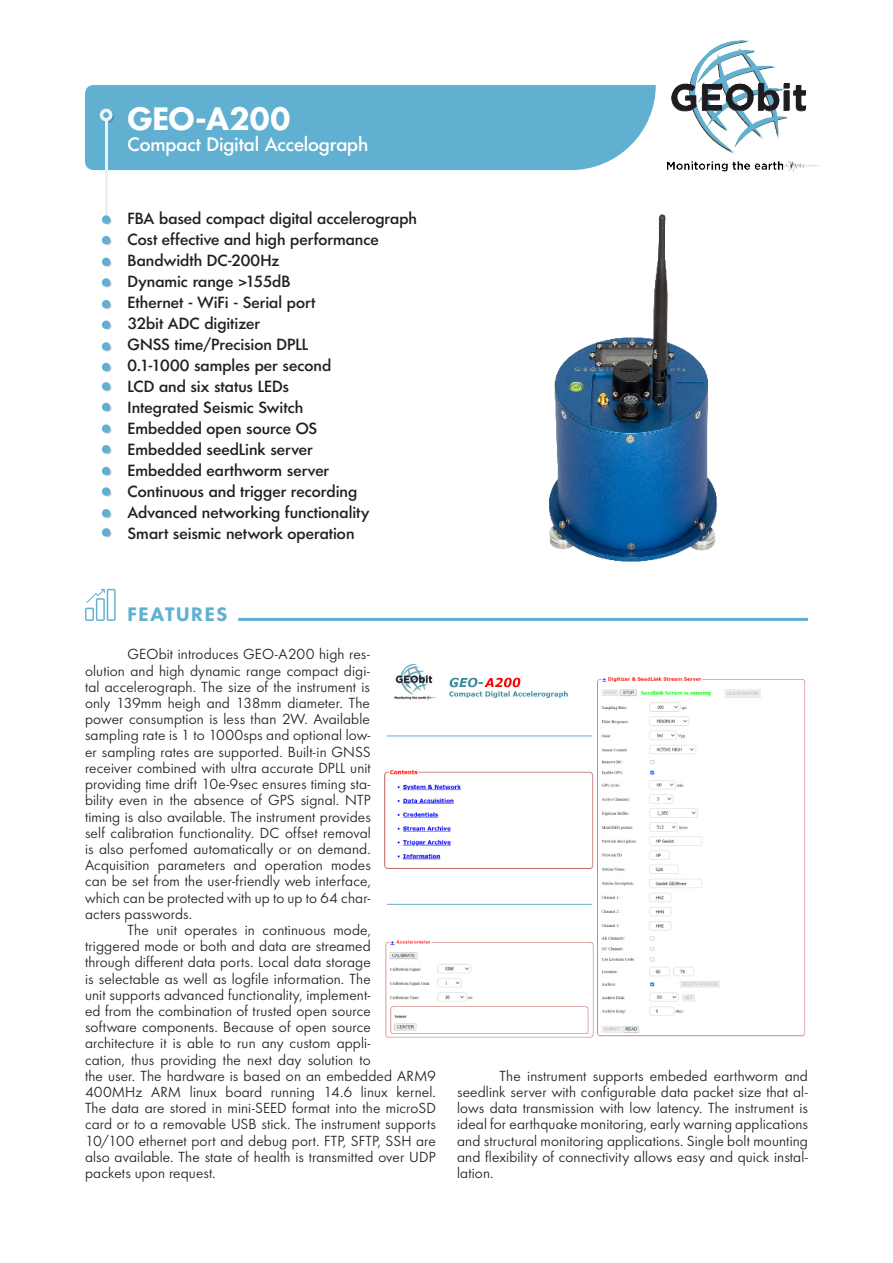
<style>
.page{position:relative;width:893px;height:1263px;background:#fff}
.page>*{position:absolute;margin:0;border:0;box-sizing:border-box;transform-origin:0 0}
.Central_Title{font:700 30px "UB Futura";letter-spacing:-.005em;color:#fff}
.Central_Title-2{font:18px "UB Futura";letter-spacing:-.005em;color:#fff}
.Small_Titles{font:700 18px "UB Futura";letter-spacing:.095em;color:#61b0d1}
.First_Tags{font:15px "UB Futura";color:#231f20}
.t1{font:100 13.5px/16.2px "UB Futura";letter-spacing:.01em;color:#231f20;text-align:justify}
</style>
<div class="page">
<div style="left:85px;top:85px;width:571px;height:85px;background:#61b0d1"></div>
<div style="left:96px;top:104px;width:21px;height:22px;background:#61b0d1"></div>
<svg style="left:101px;top:110px;width:14px;height:14px"></svg>
<div style="left:100px;top:109px;width:13px;height:12px;background:#ebf2f7;border-radius:50%"></div>
<svg style="left:103px;top:112px;width:6px;height:6px"></svg>
<img style="left:667px;top:40px;width:154px;height:132px">
<hr style="left:105px;top:119px;width:2px;height:99px;background:#ebf2f7">
<svg style="left:102px;top:215px;width:10px;height:10px"></svg>
<svg style="left:102px;top:300px;width:10px;height:10px"></svg>
<svg style="left:102px;top:382px;width:10px;height:10px"></svg>
<svg style="left:102px;top:466px;width:10px;height:10px"></svg>
<svg style="left:102px;top:257px;width:10px;height:10px"></svg>
<svg style="left:102px;top:342px;width:10px;height:10px"></svg>
<svg style="left:102px;top:424px;width:10px;height:10px"></svg>
<svg style="left:102px;top:236px;width:10px;height:10px"></svg>
<svg style="left:102px;top:320px;width:10px;height:10px"></svg>
<svg style="left:102px;top:402px;width:10px;height:10px"></svg>
<svg style="left:102px;top:487px;width:10px;height:10px"></svg>
<svg style="left:102px;top:278px;width:10px;height:10px"></svg>
<svg style="left:102px;top:362px;width:10px;height:10px"></svg>
<svg style="left:102px;top:445px;width:10px;height:10px"></svg>
<svg style="left:102px;top:509px;width:10px;height:10px"></svg>
<svg style="left:102px;top:528px;width:10px;height:10px"></svg>
<hr style="left:238px;top:618px;width:570px;height:3px;background:#61b0d1">
<svg style="left:85px;top:589px;width:31px;height:32px"></svg>
<img style="left:385px;top:940px;width:209px;height:98px">
<img style="left:384px;top:770px;width:210px;height:99px">
<img style="left:597px;top:676px;width:208px;height:361px">
<hr style="left:387px;top:736px;width:205px;height:1px;background:#61b0d1">
<hr style="left:387px;top:904px;width:205px;height:1px;background:#61b0d1">
<img style="left:394px;top:664px;width:174px;height:36px">
<img style="left:549px;top:214px;width:168px;height:348px">
<p class="Central_Title" style="left:128px;top:99px;width:164px">GEO-A200</p>
<p class="Central_Title-2" style="left:128px;top:133px;width:242px">Compact Digital Accelograph</p>
<p class="First_Tags" style="left:128px;top:209px;width:291px">FBA based compact digital accelerograph</p>
<p class="First_Tags" style="left:128px;top:230px;width:253px">Cost effective and high performance</p>
<p class="First_Tags" style="left:128px;top:251px;width:153px">Bandwidth DC-200Hz</p>
<p class="First_Tags" style="left:128px;top:272px;width:165px">Dynamic range &gt;155dB</p>
<p class="First_Tags" style="left:128px;top:293px;width:189px">Ethernet - WiFi - Serial port</p>
<p class="First_Tags" style="left:128px;top:314px;width:134px">32bit ADC digitizer</p>
<p class="First_Tags" style="left:128px;top:335px;width:182px">GNSS time/Precision DPLL</p>
<p class="First_Tags" style="left:128px;top:356px;width:205px">0.1-1000 samples per second</p>
<p class="First_Tags" style="left:128px;top:377px;width:163px">LCD and six status LEDs</p>
<p class="First_Tags" style="left:128px;top:398px;width:177px">Integrated Seismic Switch</p>
<p class="First_Tags" style="left:128px;top:419px;width:191px">Embedded open source OS</p>
<p class="First_Tags" style="left:128px;top:440px;width:187px">Embedded seedLink server</p>
<p class="First_Tags" style="left:128px;top:461px;width:203px">Embedded earthworm server</p>
<p class="First_Tags" style="left:128px;top:482px;width:231px">Continuous and trigger recording</p>
<p class="First_Tags" style="left:128px;top:503px;width:243px">Advanced networking functionality</p>
<p class="First_Tags" style="left:128px;top:524px;width:228px">Smart seismic network operation</p>
<p class="Small_Titles" style="left:128px;top:602px;width:101px">FEATURES</p>
<p class="t1" style="left:85px;top:646px;width:287px;text-indent:43px">GEObit introduces GEO-A200 high res&shy;olution and high dynamic range compact digi&shy;tal accelerograph. The size of the instrument is only 139mm heigh and 138mm diameter. The power consumption is less than 2W. Available sampling rate is 1 to 1000sps and optional low&shy;er sampling rates are supported. Built-in GNSS receiver combined with ultra accurate DPLL unit providing time drift 10e-9sec ensures timing sta&shy;bility even in the absence of GPS signal. NTP timing is also available. The instrument provides self calibration functionality. DC offset removal is also perfomed automatically or on demand.<br>Acquisition parameters and operation modes can be set from the user-friendly web interface, which can be protected with up to up to 64 char&shy;acters passwords.</p>
<p class="t1" style="left:85px;top:922px;width:352px;text-align:left;text-indent:43px">The unit operates in continuous mode,<br>triggered mode or both and data are streamed<br>through different data ports. Local data storage<br>is selectable as well as logfile information. The<br>unit supports advanced functionality, implement-<br>ed from the combination of trusted open source<br>software components. Because of open source architecture it is able to run any custom appli-<br>cation, thus providing the next day solution to<br>the user. The hardware is based on an embedded ARM9<br>400MHz ARM linux board running 14.6 linux kernel.<br>The data are stored in mini-SEED format into the microSD card or to a removable USB stick. The instrument supports 10/100 ethernet port and debug port. FTP, SFTP, SSH are also available. The state of health is transmitted over UDP packets upon request.</p>
<p class="t1" style="left:457px;top:1068px;width:352px;text-indent:43px">The instrument supports embeded earthworm and seedlink server with configurable data packet size that al&shy;lows data transmission with low latency. The instrument is ideal for earthquake monitoring, early warning applications and structural monitoring applications. Single bolt mounting and flexibility of connectivity allows easy and quick instal&shy;lation.</p>
</div>
